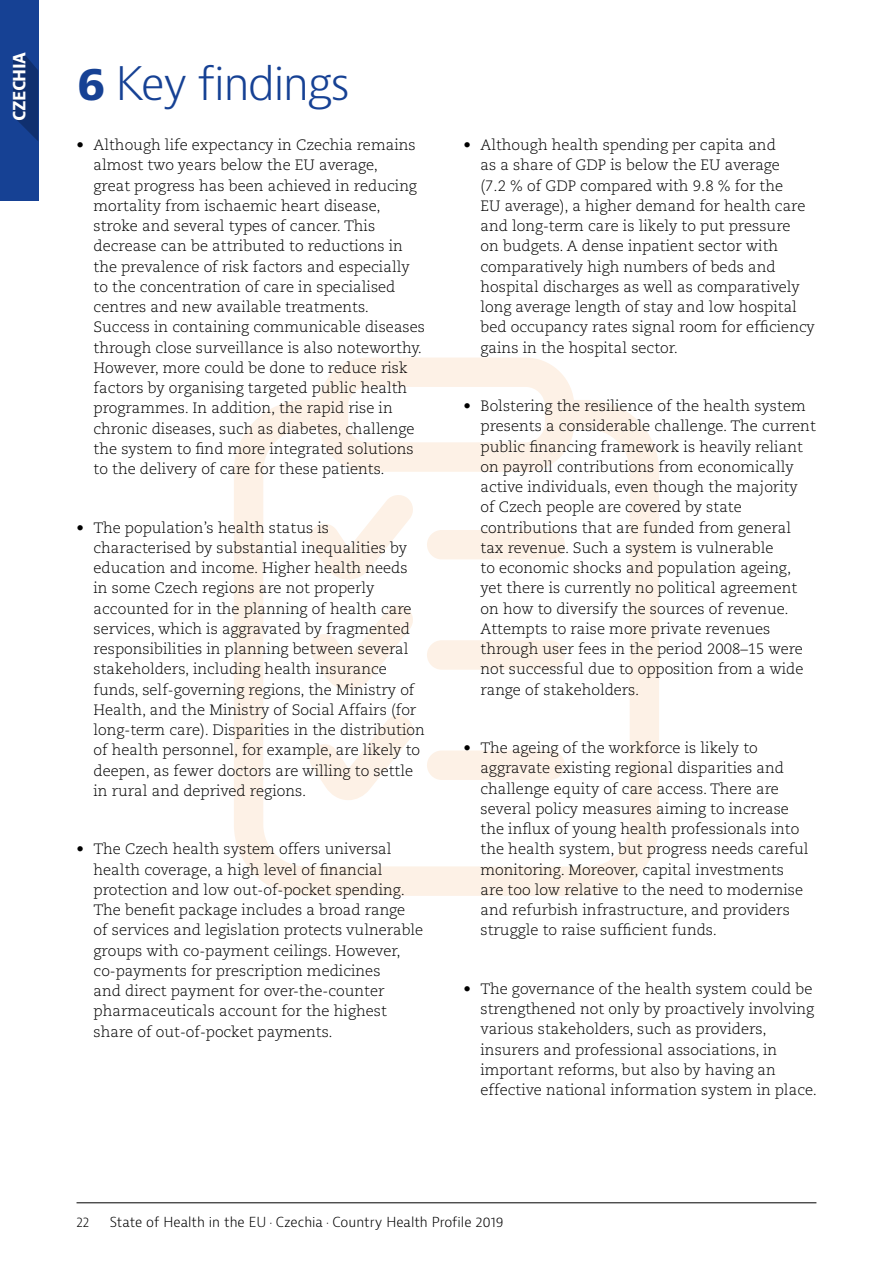
<style>
.page{position:relative;width:893px;height:1263px;background:#fff}
.page>*{position:absolute;margin:0;border:0;box-sizing:border-box;transform-origin:0 0}
.t1{font:300 45px "Bernina Sans";letter-spacing:-.04em;color:#164194}
.t2{font:700 18px "Bernina Sans";letter-spacing:-.04em;color:#fff;scale:.95 1}
.t3{font:300 15px/20.2px "Caecilia LT Pro 45";color:#000}
.t4{font:300 13.5px "Bernina Sans";color:#000}
.t5{font:300 13.5px "Bernina Sans";color:#000;scale:.9 1}
.s1{font-weight:700}
</style>
<div class="page">
<svg style="left:234px;top:357px;width:425px;height:539px"></svg>
<div style="left:0;top:0;width:38px;height:201px;background:#164194"></div>
<svg style="left:13px;top:55px;width:25px;height:86px"></svg>
<hr style="left:77px;top:1202px;width:739px;height:1px;background:#000">
<p class="t2" style="left:7px;top:121px;width:73px;rotate:-90deg">CZECHIA</p>
<h1 class="t1" style="left:77px;top:54px;width:275px"><span class="s1">6</span> Key findings</h1>
<p class="t3" style="left:94px;top:135px;width:333px;text-indent:-17px">• Although life expectancy in Czechia remains almost two years below the EU average,<br>great progress has been achieved in reducing mortality from ischaemic heart disease, stroke and several types of cancer. This decrease can be attributed to reductions in the prevalence of risk factors and especially to the concentration of care in specialised centres and new available treatments.<br>Success in containing communicable diseases through close surveillance is also noteworthy.<br>However, more could be done to reduce risk factors by organising targeted public health programmes. In addition, the rapid rise in chronic diseases, such as diabetes, challenge the system to find more integrated solutions to the delivery of care for these patients.</p>
<p class="t3" style="left:94px;top:517px;width:333px;text-indent:-17px">• The population’s health status is characterised by substantial inequalities by education and income. Higher health needs in some Czech regions are not properly accounted for in the planning of health care services, which is aggravated by fragmented responsibilities in planning between several stakeholders, including health insurance funds, self-governing regions, the Ministry of Health, and the Ministry of Social Affairs (for long-term care). Disparities in the distribution of health personnel, for example, are likely to deepen, as fewer doctors are willing to settle in rural and deprived regions.</p>
<p class="t3" style="left:94px;top:839px;width:331px;text-indent:-17px">• The Czech health system offers universal health coverage, a high level of financial protection and low out-of-pocket spending.<br>The benefit package includes a broad range<br>of services and legislation protects vulnerable groups with co-payment ceilings. However, co-payments for prescription medicines<br>and direct payment for over-the-counter pharmaceuticals account for the highest share of out-of-pocket payments.</p>
<p class="t3" style="left:480px;top:135px;width:336px;text-indent:-17px">• Although health spending per capita and<br>as a share of GDP is below the EU average<br>(7.2 % of GDP compared with 9.8 % for the<br>EU average), a higher demand for health care and long-term care is likely to put pressure<br>on budgets. A dense inpatient sector with comparatively high numbers of beds and hospital discharges as well as comparatively long average length of stay and low hospital bed occupancy rates signal room for efficiency gains in the hospital sector.</p>
<p class="t3" style="left:480px;top:396px;width:337px;text-indent:-17px">• Bolstering the resilience of the health system presents a considerable challenge. The current public financing framework is heavily reliant on payroll contributions from economically active individuals, even though the majority of Czech people are covered by state contributions that are funded from general tax revenue. Such a system is vulnerable<br>to economic shocks and population ageing, yet there is currently no political agreement on how to diversify the sources of revenue.<br>Attempts to raise more private revenues through user fees in the period 2008–15 were not successful due to opposition from a wide range of stakeholders.</p>
<p class="t3" style="left:480px;top:738px;width:330px;text-indent:-17px">• The ageing of the workforce is likely to aggravate existing regional disparities and challenge equity of care access. There are several policy measures aiming to increase the influx of young health professionals into the health system, but progress needs careful monitoring. Moreover, capital investments are too low relative to the need to modernise and refurbish infrastructure, and providers struggle to raise sufficient funds.</p>
<p class="t3" style="left:480px;top:978px;width:338px;text-indent:-17px">• The governance of the health system could be strengthened not only by proactively involving various stakeholders, such as providers, insurers and professional associations, in important reforms, but also by having an effective national information system in place.</p>
<p class="t5" style="left:77px;top:1213px;width:16px">22</p>
<p class="t4" style="left:110px;top:1213px;width:395px">State of Health in the EU · Czechia · Country Health Profile 2019</p>
</div>
